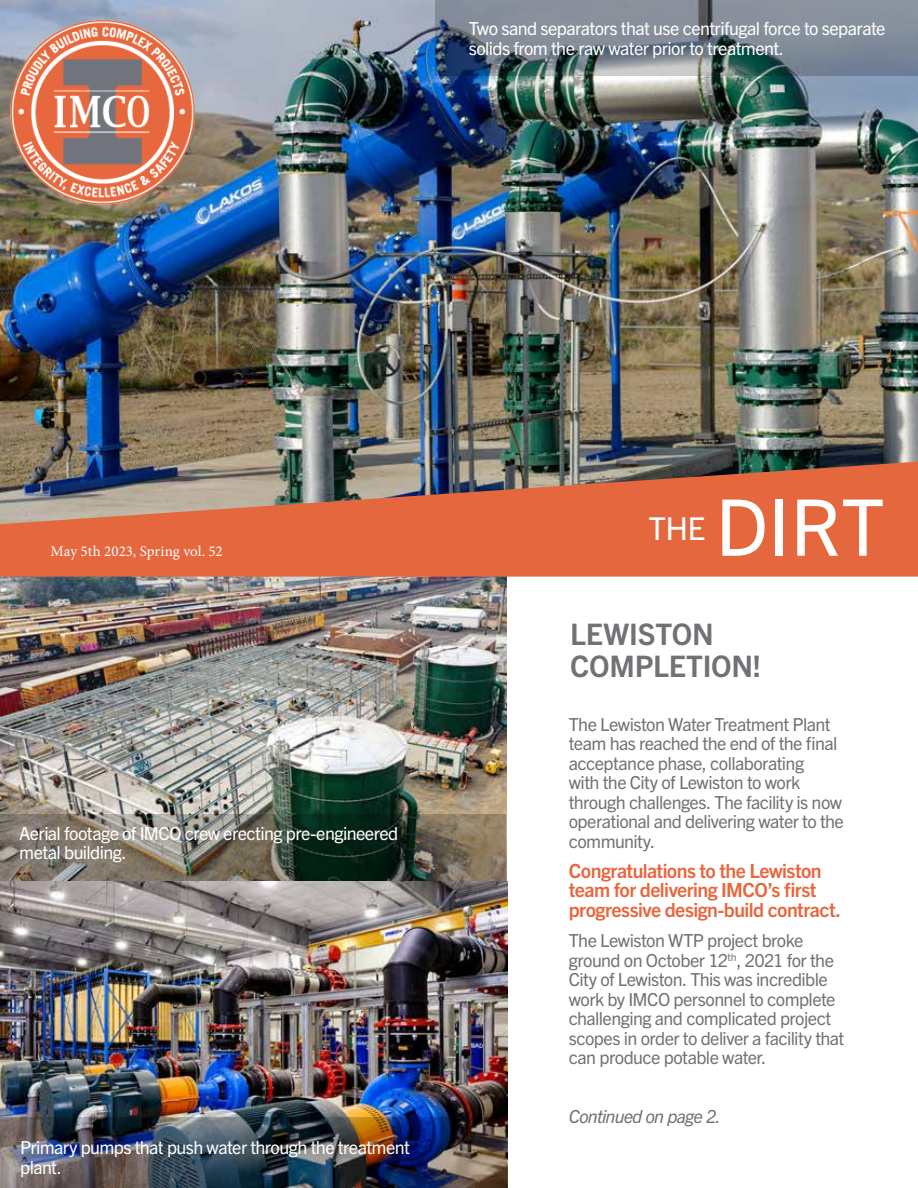
<style>
.page{position:relative;width:918px;height:1188px;background:#fff}
.page>*{position:absolute;margin:0;border:0;box-sizing:border-box;transform-origin:0 0}
.t1{font:78.3px "Trade Gothic Next LT Pro";color:#fff}
.t2{font:31.5px "Trade Gothic Next LT Pro";color:#fff}
.t3{font:700 29.7px/31.5px "Trade Gothic Next LT Pro";letter-spacing:-.01em;color:#717275}
.t4{font:700 19.5px/19.5px "Trade Gothic Next LT Pro";letter-spacing:-.03em;color:#e7673e}
.t5{font:18px/19.5px "Trade Gothic Next LT Pro";letter-spacing:-.03em;color:#717275}
.t6{font:18px/19.5px "Trade Gothic Next LT Pro";letter-spacing:-.035em;color:#fff}
.t7{font:italic 18px "Trade Gothic Next LT Pro";letter-spacing:-.035em;color:#717275}
.t8{font:15px "Minion Pro";color:#fff}
</style>
<div class="page">
<img style="left:0;top:577px;width:507px;height:540px">
<img style="left:0;top:0;width:918px;height:462px">
<svg style="left:0;top:462px;width:918px;height:115px;background:#c86d4e"></svg>
<img style="left:0;top:8px;width:205px;height:207px">
<svg style="left:435px;top:0;width:483px;height:76px;background:#74808d"></svg>
<img style="left:0;top:814px;width:506px;height:73px">
<img style="left:0;top:1117px;width:507px;height:71px">
<p class="t6" style="left:469px;top:18px;width:418px">Two sand separators that use centrifugal force to separate solids from the raw water prior to treatment.</p>
<p class="t8" style="left:50px;top:541px;width:174px">May 5th 2023, Spring vol. 52</p>
<p class="t6" style="left:19px;top:822px;width:381px">Aerial footage of IMCO crew erecting pre-engineered metal building.</p>
<p class="t6" style="left:20px;top:1137px;width:391px">Primary pumps that push water through the treatment plant.</p>
<h2 class="t2" style="left:648px;top:507px;width:59px">THE</h2>
<h1 class="t1" style="left:715px;top:473px;width:171px">DIRT</h1>
<h3 class="t3" style="left:570px;top:616px;width:193px">LEWISTON<br>COMPLETION!</h3>
<p class="t5" style="left:569px;top:713px;width:277px">The Lewiston Water Treatment Plant team has reached the end of the final acceptance phase, collaborating<br>with the City of Lewiston to work through challenges. The facility is now operational and delivering water to the community.</p>
<p class="t4" style="left:569px;top:860px;width:274px">Congratulations to the Lewiston team for delivering IMCO’s first progressive design-build contract.</p>
<p class="t5" style="left:569px;top:930px;width:277px">The Lewiston WTP project broke ground on October 12<sup>th</sup>, 2021 for the City of Lewiston. This was incredible work by IMCO personnel to complete challenging and complicated project scopes in order to deliver a facility that can produce potable water.</p>
<p class="t7" style="left:569px;top:1104px;width:154px">Continued on page 2.</p>
</div>
